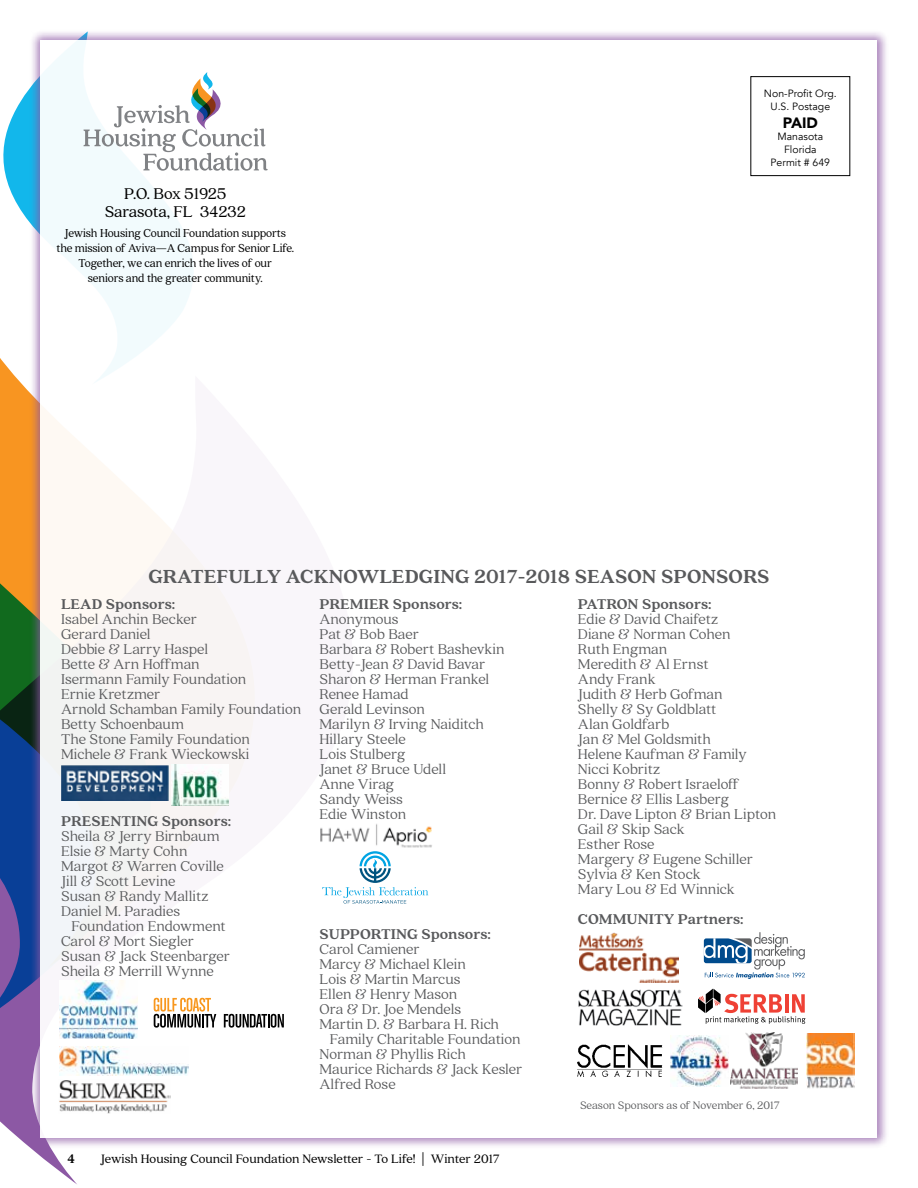
<style>
.page{position:relative;width:918px;height:1188px;background:#fff}
.page>*{position:absolute;margin:0;border:0;box-sizing:border-box;transform-origin:0 0}
.t1{font:900 21px "Quincy CF";color:#58595b}
.t2{font:17.25px/18px "Quincy CF";letter-spacing:-.01em;color:#000;text-align:center}
.t3{font:300 15.75px/15px "Quincy CF";color:#58595b}
.t4{font:900 15.75px "Quincy CF";color:#58595b}
.t5{font:900 15px "Avenir";color:#000}
.t6{font:13.5px "Quincy CF";color:#000}
.t7{font:900 13.5px "Quincy CF";color:#000}
.t8{font:12.75px/15px "Quincy CF";letter-spacing:-.01em;color:#000;text-align:center;scale:.95 1}
.t9{font:300 12px "Quincy CF";color:#58595b}
.t10{font:10.5px/12.6px "Avenir";color:#000;text-align:center}
</style>
<div class="page">
<svg style="left:3px;top:89px;width:26px;height:67px;fill:#12b7eb"></svg>
<svg style="left:3px;top:156px;width:26px;height:66px;fill:#12b7eb"></svg>
<svg style="left:0;top:1022px;width:77px;height:162px;fill:#8c58a4"></svg>
<svg style="left:0;top:358px;width:29px;height:664px;background:#70685a"></svg>
<div style="left:29px;top:29px;width:860px;height:1120px;background:#8c58a4;opacity:.75"></div>
<div style="left:40px;top:40px;width:838px;height:1098px;background:#fff"></div>
<div style="left:750px;top:76px;width:100px;height:100px;border:1px solid #000"></div>
<svg style="left:84px;top:72px;width:184px;height:99px"></svg>
<img style="left:61px;top:766px;width:107px;height:35px">
<img style="left:579px;top:933px;width:99px;height:49px">
<img style="left:731px;top:1032px;width:66px;height:56px">
<img style="left:578px;top:989px;width:105px;height:37px">
<img style="left:577px;top:1044px;width:85px;height:32px">
<img style="left:670px;top:1035px;width:58px;height:52px">
<img style="left:806px;top:1034px;width:49px;height:55px">
<svg style="left:698px;top:989px;width:108px;height:35px"></svg>
<svg style="left:704px;top:932px;width:101px;height:47px"></svg>
<img style="left:320px;top:824px;width:112px;height:24px">
<svg style="left:224px;top:1014px;width:60px;height:14px"></svg>
<svg style="left:154px;top:998px;width:62px;height:30px"></svg>
<img style="left:60px;top:981px;width:78px;height:58px">
<img style="left:59px;top:1047px;width:129px;height:29px">
<img style="left:59px;top:1080px;width:112px;height:33px">
<svg style="left:322px;top:851px;width:106px;height:53px"></svg>
<img style="left:171px;top:764px;width:58px;height:41px">
<p class="t2" style="left:105px;top:185px;width:143px">P.O. Box 51925<br>Sarasota, FL 34232</p>
<p class="t8" style="left:56px;top:226px;width:252px">Jewish Housing Council Foundation supports the mission of Aviva—A Campus for Senior Life.<br>Together, we can enrich the lives of our<br>seniors and the greater community.</p>
<p class="t10" style="left:764px;top:87px;width:74px">Non-Profit Org.<br>U.S. Postage</p>
<p class="t5" style="left:783px;top:110px;width:37px">PAID</p>
<p class="t10" style="left:770px;top:131px;width:61px">Manasota<br>Florida<br>Permit # 649</p>
<h1 class="t1" style="left:148px;top:564px;width:623px">GRATEFULLY ACKNOWLEDGING 2017-2018 SEASON SPONSORS</h1>
<p class="t4" style="left:61px;top:595px;width:116px">LEAD Sponsors:</p>
<p class="t3" style="left:61px;top:612px;width:242px">Isabel Anchin Becker<br>Gerard Daniel<br>Debbie &amp; Larry Haspel<br>Bette &amp; Arn Hoffman<br>Isermann Family Foundation<br>Ernie Kretzmer<br>Arnold Schamban Family Foundation<br>Betty Schoenbaum<br>The Stone Family Foundation<br>Michele &amp; Frank Wieckowski</p>
<p class="t4" style="left:61px;top:811px;width:172px">PRESENTING Sponsors:</p>
<p class="t3" style="left:61px;top:828px;width:164px">Sheila &amp; Jerry Birnbaum<br>Elsie &amp; Marty Cohn<br>Margot &amp; Warren Coville<br>Jill &amp; Scott Levine<br>Susan &amp; Randy Mallitz<br>Daniel M. Paradies</p>
<p class="t3" style="left:61px;top:918px;width:170px;text-indent:10px">Foundation Endowment<br>Carol &amp; Mort Siegler<br>Susan &amp; Jack Steenbarger<br>Sheila &amp; Merrill Wynne</p>
<p class="t4" style="left:320px;top:595px;width:144px">PREMIER Sponsors:</p>
<p class="t3" style="left:320px;top:612px;width:186px">Anonymous<br>Pat &amp; Bob Baer<br>Barbara &amp; Robert Bashevkin<br>Betty-Jean &amp; David Bavar<br>Sharon &amp; Herman Frankel<br>Renee Hamad<br>Gerald Levinson<br>Marilyn &amp; Irving Naiditch<br>Hillary Steele<br>Lois Stulberg<br>Janet &amp; Bruce Udell<br>Anne Virag<br>Sandy Weiss<br>Edie Winston</p>
<p class="t4" style="left:320px;top:924px;width:173px">SUPPORTING Sponsors:</p>
<p class="t3" style="left:320px;top:942px;width:102px">Carol Camiener</p>
<p class="t3" style="left:320px;top:957px;width:148px">Marcy &amp; Michael Klein</p>
<p class="t3" style="left:320px;top:972px;width:143px">Lois &amp; Martin Marcus</p>
<p class="t3" style="left:320px;top:987px;width:139px">Ellen &amp; Henry Mason</p>
<p class="t3" style="left:320px;top:1002px;width:143px">Ora &amp; Dr. Joe Mendels</p>
<p class="t3" style="left:320px;top:1017px;width:181px">Martin D. &amp; Barbara H. Rich</p>
<p class="t3" style="left:330px;top:1032px;width:192px">Family Charitable Foundation</p>
<p class="t3" style="left:320px;top:1047px;width:148px">Norman &amp; Phyllis Rich</p>
<p class="t3" style="left:320px;top:1062px;width:204px">Maurice Richards &amp; Jack Kesler</p>
<p class="t3" style="left:320px;top:1077px;width:78px">Alfred Rose</p>
<p class="t7" style="left:67px;top:1150px;width:9px">4</p>
<p class="t6" style="left:101px;top:1151px;width:401px">Jewish Housing Council Foundation Newsletter - To Life! | Winter 2017</p>
<p class="t4" style="left:578px;top:594px;width:135px">PATRON Sponsors:</p>
<p class="t3" style="left:578px;top:612px;width:200px">Edie &amp; David Chaifetz<br>Diane &amp; Norman Cohen<br>Ruth Engman<br>Meredith &amp; Al Ernst<br>Andy Frank<br>Judith &amp; Herb Gofman<br>Shelly &amp; Sy Goldblatt<br>Alan Goldfarb<br>Jan &amp; Mel Goldsmith<br>Helene Kaufman &amp; Family<br>Nicci Kobritz<br>Bonny &amp; Robert Israeloff<br>Bernice &amp; Ellis Lasberg<br>Dr. Dave Lipton &amp; Brian Lipton<br>Gail &amp; Skip Sack<br>Esther Rose<br>Margery &amp; Eugene Schiller<br>Sylvia &amp; Ken Stock<br>Mary Lou &amp; Ed Winnick</p>
<p class="t4" style="left:578px;top:909px;width:167px">COMMUNITY Partners:</p>
<p class="t9" style="left:580px;top:1098px;width:201px">Season Sponsors as of November 6, 2017</p>
</div>
